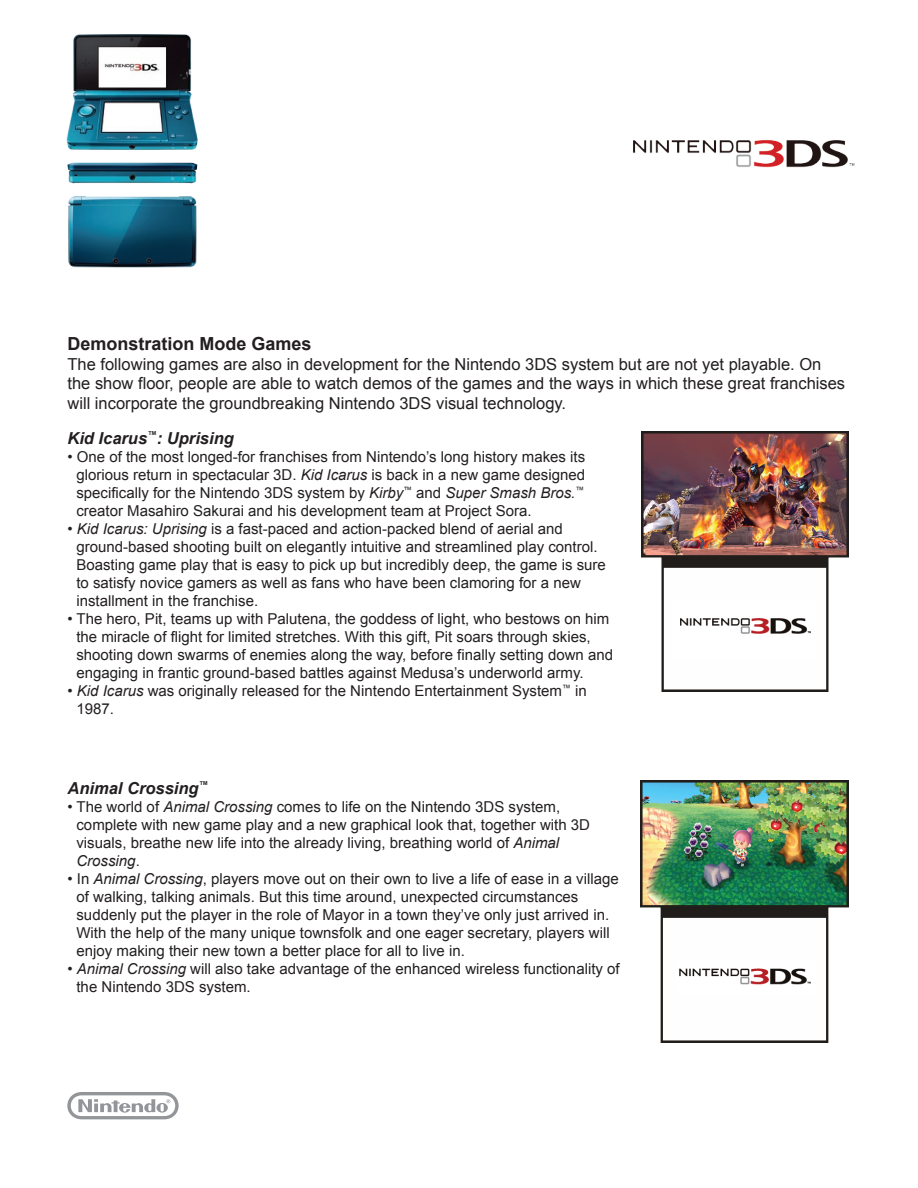
<style>
.page{position:relative;width:918px;height:1188px;background:#fff}
.page>*{position:absolute;margin:0;border:0;box-sizing:border-box;transform-origin:0 0}
.t1{font:700 18px "Arial";color:#231f20}
.t2{font:16.5px/19.8px "Arial";color:#231f20}
.t3{font:italic 700 16.5px "Arial";color:#231f20}
.t4{font:15px/18px "Arial";color:#231f20}
.s1{font-style:italic}
</style>
<div class="page">
<svg style="left:67px;top:1092px;width:112px;height:27px"></svg>
<img style="left:66px;top:34px;width:125px;height:108px">
<img style="left:641px;top:431px;width:207px;height:260px">
<img style="left:633px;top:140px;width:222px;height:28px">
<img style="left:640px;top:781px;width:209px;height:261px">
<img style="left:67px;top:68px;width:131px;height:200px">
<hr style="left:719px;top:415px;width:2px;height:117px;background:#ed028c">
<div style="left:716px;top:408px;width:8px;height:8px;border:2px solid #ed028c;border-radius:50%"></div>
<hr style="left:719px;top:752px;width:2px;height:118px;background:#ed028c">
<div style="left:716px;top:869px;width:8px;height:8px;border:2px solid #ed028c;border-radius:50%"></div>
<p class="t1" style="left:68px;top:332px;width:246px">Demonstration Mode Games</p>
<p class="t2" style="left:68px;top:354px;width:779px">The following games are also in development for the Nintendo 3DS system but are not yet playable. On the show floor, people are able to watch demos of the games and the ways in which these great franchises will incorporate the groundbreaking Nintendo 3DS visual technology.</p>
<p class="t3" style="left:67px;top:427px;width:168px">Kid Icarus<sup>™</sup>: Uprising</p>
<p class="t4" style="left:76px;top:448px;width:510px;text-align:justify;text-indent:-9px">• One of the most longed-for franchises from Nintendo’s long history makes its glorious return in spectacular 3D. <span class="s1">Kid Icarus</span> is back in a new game designed specifically for the Nintendo 3DS system by <span class="s1">Kirby</span><sup>™</sup> and <span class="s1">Super Smash Bros.</span><sup>™ </sup>creator Masahiro Sakurai and his development team at Project Sora.</p>
<p class="t4" style="left:76px;top:520px;width:531px;text-indent:-9px">• <span class="s1">Kid Icarus: Uprising</span> is a fast-paced and action-packed blend of aerial and ground-based shooting built on elegantly intuitive and streamlined play control.<br>Boasting game play that is easy to pick up but incredibly deep, the game is sure to satisfy novice gamers as well as fans who have been clamoring for a new installment in the franchise.</p>
<p class="t4" style="left:76px;top:610px;width:538px;text-indent:-9px">• The hero, Pit, teams up with Palutena, the goddess of light, who bestows on him the miracle of flight for limited stretches. With this gift, Pit soars through skies, shooting down swarms of enemies along the way, before finally setting down and engaging in frantic ground-based battles against Medusa’s underworld army.</p>
<p class="t4" style="left:76px;top:682px;width:512px;text-indent:-9px">• <span class="s1">Kid Icarus</span> was originally released for the Nintendo Entertainment System<sup>™</sup> in<br>1987.</p>
<p class="t3" style="left:67px;top:777px;width:142px">Animal Crossing<sup>™</sup></p>
<p class="t4" style="left:76px;top:798px;width:515px;text-indent:-9px">• The world of <span class="s1">Animal Crossing</span> comes to life on the Nintendo 3DS system, complete with new game play and a new graphical look that, together with 3D visuals, breathe new life into the already living, breathing world of <span class="s1">Animal Crossing</span>.</p>
<p class="t4" style="left:76px;top:870px;width:544px;text-indent:-9px">• In <span class="s1">Animal Crossing</span>, players move out on their own to live a life of ease in a village of walking, talking animals. But this time around, unexpected circumstances suddenly put the player in the role of Mayor in a town they’ve only just arrived in.<br>With the help of the many unique townsfolk and one eager secretary, players will enjoy making their new town a better place for all to live in.</p>
<p class="t4" style="left:76px;top:960px;width:545px;text-indent:-9px">• <span class="s1">Animal Crossing</span> will also take advantage of the enhanced wireless functionality of the Nintendo 3DS system.</p>
</div>
